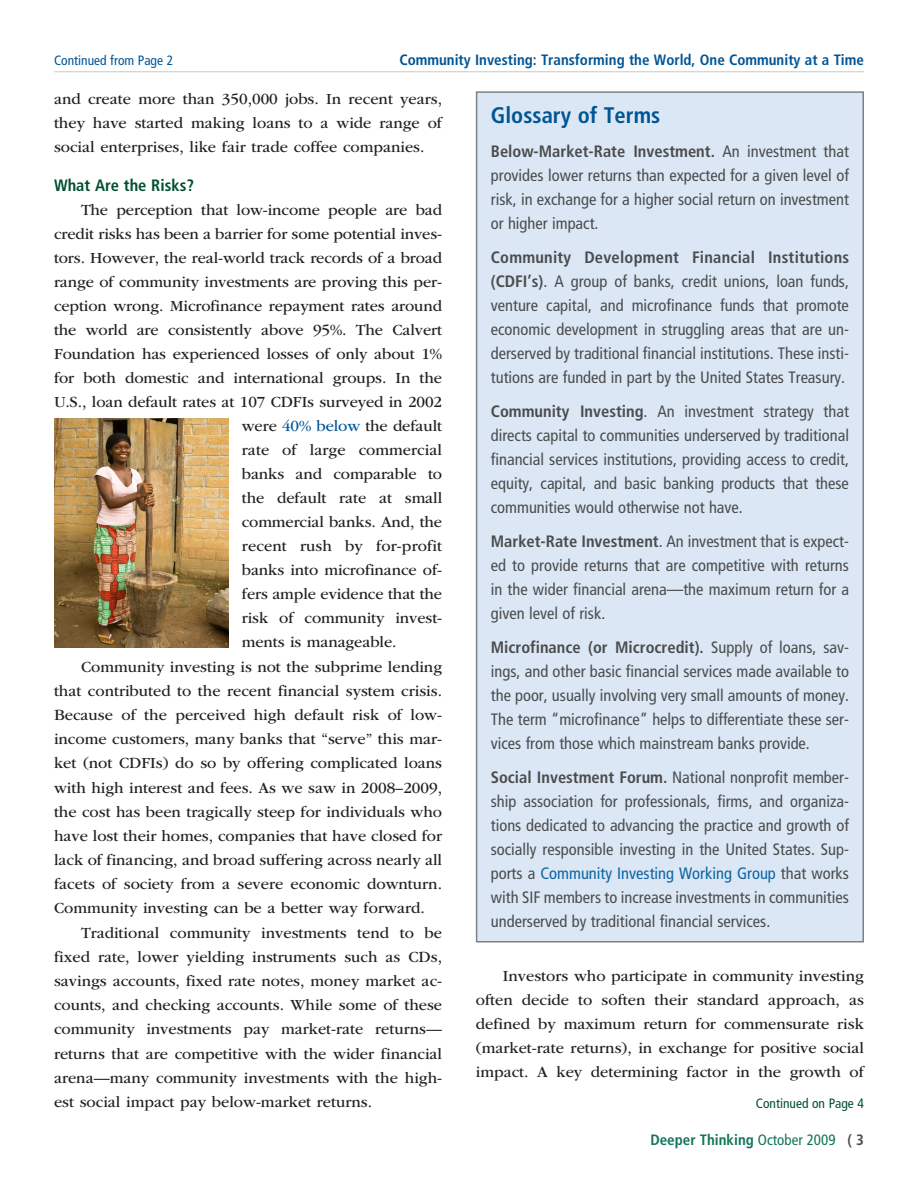
<style>
.page{position:relative;width:918px;height:1188px;background:#fff}
.page>*{position:absolute;margin:0;border:0;box-sizing:border-box;transform-origin:0 0}
.TitlesColumn{font:700 condensed 22.5px "Frutiger LT Std";color:#005595}
.bodyTextColumn{font:condensed 16.5px/24px "Frutiger LT Std";color:#4b4c4d;text-align:justify}
.subhead{font:700 condensed 16.5px "Frutiger LT Std";color:#00502e}
.bodyText{font:16.2px/24.2px "ITC Garamond Std";letter-spacing:-.005em;color:#231f20;text-align:justify}
.t1{font:700 condensed 15px "Frutiger LT Std";color:#005595}
.FooterRight{font:700 condensed 15px "Frutiger LT Std";color:#13755a}
.t2{font:condensed 13.5px "Frutiger LT Std";color:#005595}
.Continuation{font:condensed 13.5px "Frutiger LT Std";color:#00502e}
.s1{font-weight:700}
.s2{color:#0e64a1}
.s3{color:#005595}
.s4{font-weight:400}
.s5{color:#4b4c4d}
</style>
<div class="page">
<hr style="left:54px;top:71px;width:810px;height:1px;background:#c7c8ca">
<div style="left:475px;top:91px;width:389px;height:852px;background:#dbe7f5"></div>
<img style="left:54px;top:418px;width:174px;height:230px">
<p class="t2" style="left:54px;top:53px;width:121px">Continued from Page 2</p>
<p class="t1" style="left:399px;top:51px;width:466px">Community Investing: Transforming the World, One Community at a Time</p>
<p class="TitlesColumn" style="left:491px;top:102px;width:171px">Glossary of Terms</p>
<p class="bodyTextColumn" style="left:491px;top:140px;width:360px"><span class="s1">Below-Market-Rate Investment.</span> An investment that provides lower returns than expected for a given level of risk, in exchange for a higher social return on investment or higher impact.</p>
<p class="bodyTextColumn" style="left:491px;top:246px;width:360px"><span class="s1">Community Development Financial Institutions (CDFI’s)</span>. A group of banks, credit unions, loan funds, venture capital, and microfinance funds that promote economic development in struggling areas that are un&shy;derserved by traditional financial institutions. These insti&shy;tutions are funded in part by the United States Treasury.</p>
<p class="bodyTextColumn" style="left:491px;top:400px;width:360px"><span class="s1">Community Investing</span>. An investment strategy that directs capital to communities underserved by traditional financial services institutions, providing access to credit, equity, capital, and basic banking products that these communities would otherwise not have.</p>
<p class="bodyTextColumn" style="left:491px;top:530px;width:360px"><span class="s1">Market-Rate Investment</span>. An investment that is expect&shy;ed to provide returns that are competitive with returns in the wider financial arena—the maximum return for a given level of risk.</p>
<p class="bodyTextColumn" style="left:491px;top:636px;width:360px"><span class="s1">Microfinance (or Microcredit).</span> Supply of loans, sav&shy;ings, and other basic financial services made available to the poor, usually involving very small amounts of money.<br>The term “microfinance” helps to differentiate these ser&shy;vices from those which mainstream banks provide.</p>
<p class="bodyTextColumn" style="left:491px;top:766px;width:360px"><span class="s1">Social Investment Forum.</span> National nonprofit member&shy;ship association for professionals, firms, and organiza&shy;tions dedicated to advancing the practice and growth of socially responsible investing in the United States. Sup&shy;ports a <span class="s2">Community Investing Working Group</span> that works with SIF members to increase investments in communities underserved by traditional financial services.</p>
<p class="bodyText" style="left:54px;top:87px;width:390px">and create more than 350,000 jobs. In recent years, they have started making loans to a wide range of social enterprises, like fair trade coffee companies.</p>
<p class="subhead" style="left:54px;top:176px;width:142px">What Are the Risks?</p>
<p class="bodyText" style="left:81px;top:198px;width:363px">The perception that low-income people are bad</p>
<p class="bodyText" style="left:54px;top:222px;width:390px">credit risks has been a barrier for some potential inves-</p>
<p class="bodyText" style="left:54px;top:246px;width:390px">tors. However, the real-world track records of a broad</p>
<p class="bodyText" style="left:54px;top:270px;width:390px">range of community investments are proving this per-</p>
<p class="bodyText" style="left:54px;top:294px;width:390px">ception wrong. Microfinance repayment rates around</p>
<p class="bodyText" style="left:54px;top:318px;width:390px">the world are consistently above 95%. The Calvert</p>
<p class="bodyText" style="left:54px;top:342px;width:390px">Foundation has experienced losses of only about 1%</p>
<p class="bodyText" style="left:54px;top:366px;width:390px">for both domestic and international groups. In the</p>
<p class="bodyText" style="left:54px;top:390px;width:390px">U.S., loan default rates at 107 CDFIs surveyed in 2002</p>
<p class="bodyText" style="left:242px;top:414px;width:202px">were <span class="s3">40% below</span> the default</p>
<p class="bodyText" style="left:242px;top:438px;width:202px">rate of large commercial</p>
<p class="bodyText" style="left:242px;top:462px;width:202px">banks and comparable to</p>
<p class="bodyText" style="left:242px;top:486px;width:202px">the default rate at small</p>
<p class="bodyText" style="left:242px;top:510px;width:202px">commercial banks. And, the</p>
<p class="bodyText" style="left:242px;top:534px;width:202px">recent rush by for-profit</p>
<p class="bodyText" style="left:242px;top:558px;width:202px">banks into microfinance of-</p>
<p class="bodyText" style="left:242px;top:582px;width:202px">fers ample evidence that the</p>
<p class="bodyText" style="left:242px;top:606px;width:202px">risk of community invest-</p>
<p class="bodyText" style="left:242px;top:630px;width:156px">ments is manageable.</p>
<p class="bodyText" style="left:54px;top:655px;width:390px;text-indent:27px">Community investing is not the subprime lending that contributed to the recent financial system crisis.<br>Because of the perceived high default risk of low&shy;income customers, many banks that “serve” this mar&shy;ket (not CDFIs) do so by offering complicated loans with high interest and fees. As we saw in 2008–2009, the cost has been tragically steep for individuals who have lost their homes, companies that have closed for lack of financing, and broad suffering across nearly all facets of society from a severe economic downturn.<br>Community investing can be a better way forward.</p>
<p class="bodyText" style="left:54px;top:921px;width:390px;text-indent:27px">Traditional community investments tend to be fixed rate, lower yielding instruments such as CDs, savings accounts, fixed rate notes, money market ac&shy;counts, and checking accounts. While some of these community investments pay market-rate returns— returns that are competitive with the wider financial arena—many community investments with the high&shy;est social impact pay below-market returns.</p>
<p class="bodyText" style="left:476px;top:964px;width:390px;text-indent:27px">Investors who participate in community investing often decide to soften their standard approach, as defined by maximum return for commensurate risk (market-rate returns), in exchange for positive social impact. A key determining factor in the growth of</p>
<p class="Continuation" style="left:756px;top:1095px;width:110px">Continued on Page 4</p>
<p class="FooterRight" style="left:650px;top:1131px;width:215px">Deeper Thinking <span class="s4">October 2009</span> <span class="s5">( 3</span></p>
</div>
